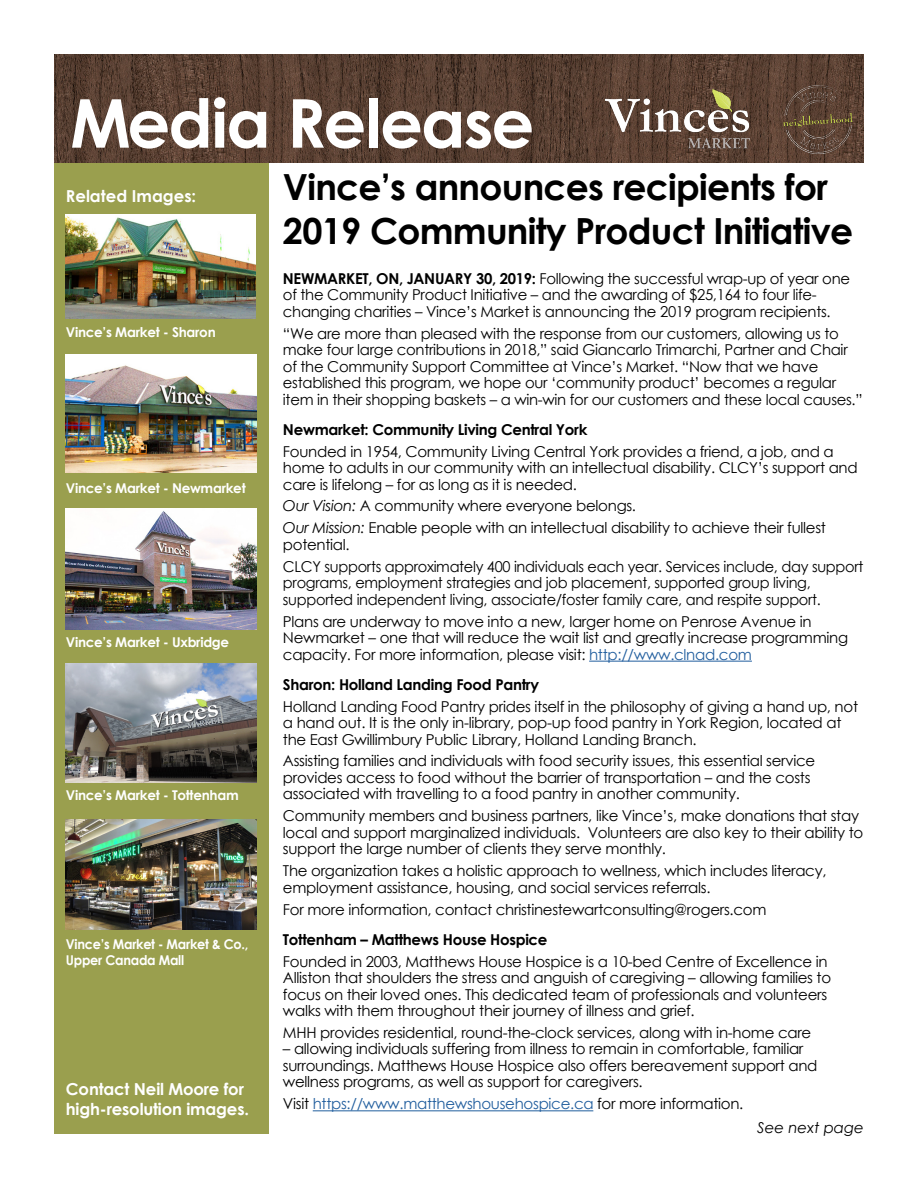
<style>
.page{position:relative;width:918px;height:1188px;background:#fff}
.page>*{position:absolute;margin:0;border:0;box-sizing:border-box;transform-origin:0 0}
.t1{font:700 67.35px "Century Gothic";letter-spacing:-.025em;color:#fff}
.t2{font:700 36px "Century Gothic";letter-spacing:-.02em;color:#000}
.t3{font:700 16.5px "Century Gothic";letter-spacing:-.01em;color:#fff}
.t4{font:15px/16.5px "Century Gothic";letter-spacing:-.02em;color:#000}
.t5{font:700 15px "Century Gothic";letter-spacing:-.02em;color:#000}
.t6{font:15px "Century Gothic";letter-spacing:-.02em;color:#215e9e}
.t7{font:italic 15px "Century Gothic";color:#000}
.t8{font:700 13.5px "Century Gothic";letter-spacing:-.02em;color:#fff}
.t9{font:700 13.5px/16.2px "Century Gothic";letter-spacing:-.02em;color:#fff;scale:.95 1}
.s1{font-weight:700}
.s2{font-style:italic}
.s3{color:#215e9e}
.s4{color:#000}
</style>
<div class="page">
<div style="left:54px;top:160px;width:215px;height:974px;background:#9a9f4e"></div>
<img style="left:54px;top:55px;width:810px;height:108px">
<img style="left:606px;top:85px;width:247px;height:68px">
<hr style="left:589px;top:661px;width:163px;height:1px;background:#215e9e">
<hr style="left:313px;top:1110px;width:280px;height:1px;background:#215e9e">
<img style="left:66px;top:663px;width:190px;height:120px">
<img style="left:66px;top:215px;width:189px;height:104px">
<img style="left:66px;top:509px;width:190px;height:120px">
<img style="left:66px;top:354px;width:190px;height:119px">
<img style="left:66px;top:820px;width:190px;height:110px">
<p class="t1" style="left:70px;top:72px;width:466px">Media Release</p>
<p class="t2" style="left:283px;top:159px;width:547px">Vince’s announces recipients for</p>
<p class="t2" style="left:283px;top:204px;width:572px">2019 Community Product Initiative</p>
<p class="t4" style="left:283px;top:270px;width:569px"><span class="s1">NEWMARKET, ON, JANUARY 30, 2019:</span> Following the successful wrap-up of year one of the Community Product Initiative – and the awarding of $25,164 to four life&shy;changing charities – Vince’s Market is announcing the 2019 program recipients.</p>
<p class="t4" style="left:283px;top:325px;width:581px">“We are more than pleased with the response from our customers, allowing us to make four large contributions in 2018,” said Giancarlo Trimarchi, Partner and Chair of the Community Support Committee at Vince’s Market. “Now that we have established this program, we hope our ‘community product’ becomes a regular item in their shopping baskets – a win-win for our customers and these local causes.”</p>
<p class="t5" style="left:283px;top:418px;width:306px">Newmarket: Community Living Central York</p>
<p class="t4" style="left:283px;top:443px;width:576px">Founded in 1954, Community Living Central York provides a friend, a job, and a home to adults in our community with an intellectual disability. CLCY’s support and care is lifelong – for as long as it is needed.</p>
<p class="t4" style="left:283px;top:498px;width:355px"><span class="s2">Our Vision:</span> A community where everyone belongs.</p>
<p class="t4" style="left:283px;top:520px;width:545px"><span class="s2">Our Mission:</span> Enable people with an intellectual disability to achieve their fullest potential.</p>
<p class="t4" style="left:283px;top:558px;width:582px">CLCY supports approximately 400 individuals each year. Services include, day support programs, employment strategies and job placement, supported group living, supported independent living, associate/foster family care, and respite support.</p>
<p class="t4" style="left:283px;top:613px;width:567px">Plans are underway to move into a new, larger home on Penrose Avenue in<br>Newmarket – one that will reduce the wait list and greatly increase programming capacity. For more information, please visit: <span class="s3">http://www.clnad.com</span></p>
<p class="t5" style="left:283px;top:673px;width:258px">Sharon: Holland Landing Food Pantry</p>
<p class="t4" style="left:283px;top:698px;width:577px">Holland Landing Food Pantry prides itself in the philosophy of giving a hand up, not a hand out. It is the only in-library, pop-up food pantry in York Region, located at the East Gwillimbury Public Library, Holland Landing Branch.</p>
<p class="t4" style="left:283px;top:753px;width:534px">Assisting families and individuals with food security issues, this essential service provides access to food without the barrier of transportation – and the costs associated with travelling to a food pantry in another community.</p>
<p class="t4" style="left:283px;top:808px;width:582px">Community members and business partners, like Vince’s, make donations that stay local and support marginalized individuals. Volunteers are also key to their ability to support the large number of clients they serve monthly.</p>
<p class="t4" style="left:283px;top:862px;width:545px">The organization takes a holistic approach to wellness, which includes literacy, employment assistance, housing, and social services referrals.</p>
<p class="t4" style="left:283px;top:901px;width:485px">For more information, contact christinestewartconsulting@rogers.com</p>
<p class="t5" style="left:283px;top:928px;width:266px">Tottenham – Matthews House Hospice</p>
<p class="t4" style="left:283px;top:953px;width:550px">Founded in 2003, Matthews House Hospice is a 10-bed Centre of Excellence in Alliston that shoulders the stress and anguish of caregiving – allowing families to focus on their loved ones. This dedicated team of professionals and volunteers walks with them throughout their journey of illness and grief.</p>
<p class="t4" style="left:283px;top:1024px;width:530px">MHH provides residential, round-the-clock services, along with in-home care</p>
<p class="t4" style="left:283px;top:1041px;width:536px">– allowing individuals suffering from illness to remain in comfortable, familiar surroundings. Matthews House Hospice also offers bereavement support and wellness programs, as well as support for caregivers.</p>
<p class="t6" style="left:283px;top:1093px;width:462px"><span class="s4">Visit</span> https://www.matthewshousehospice.ca <span class="s4">for more information.</span></p>
<p class="t3" style="left:66px;top:184px;width:132px">Related Images:</p>
<p class="t8" style="left:66px;top:322px;width:151px">Vince’s Market - Sharon</p>
<p class="t8" style="left:66px;top:478px;width:181px">Vince’s Market - Newmarket</p>
<p class="t8" style="left:66px;top:632px;width:165px">Vince’s Market - Uxbridge</p>
<p class="t8" style="left:66px;top:785px;width:174px">Vince’s Market - Tottenham</p>
<p class="t9" style="left:66px;top:935px;width:194px">Vince’s Market - Market &amp; Co.,<br>Upper Canada Mall</p>
<p class="t3" style="left:66px;top:1077px;width:180px">Contact Neil Moore for</p>
<p class="t3" style="left:66px;top:1097px;width:185px">high-resolution images.</p>
<p class="t7" style="left:757px;top:1117px;width:108px">See next page</p>
</div>
